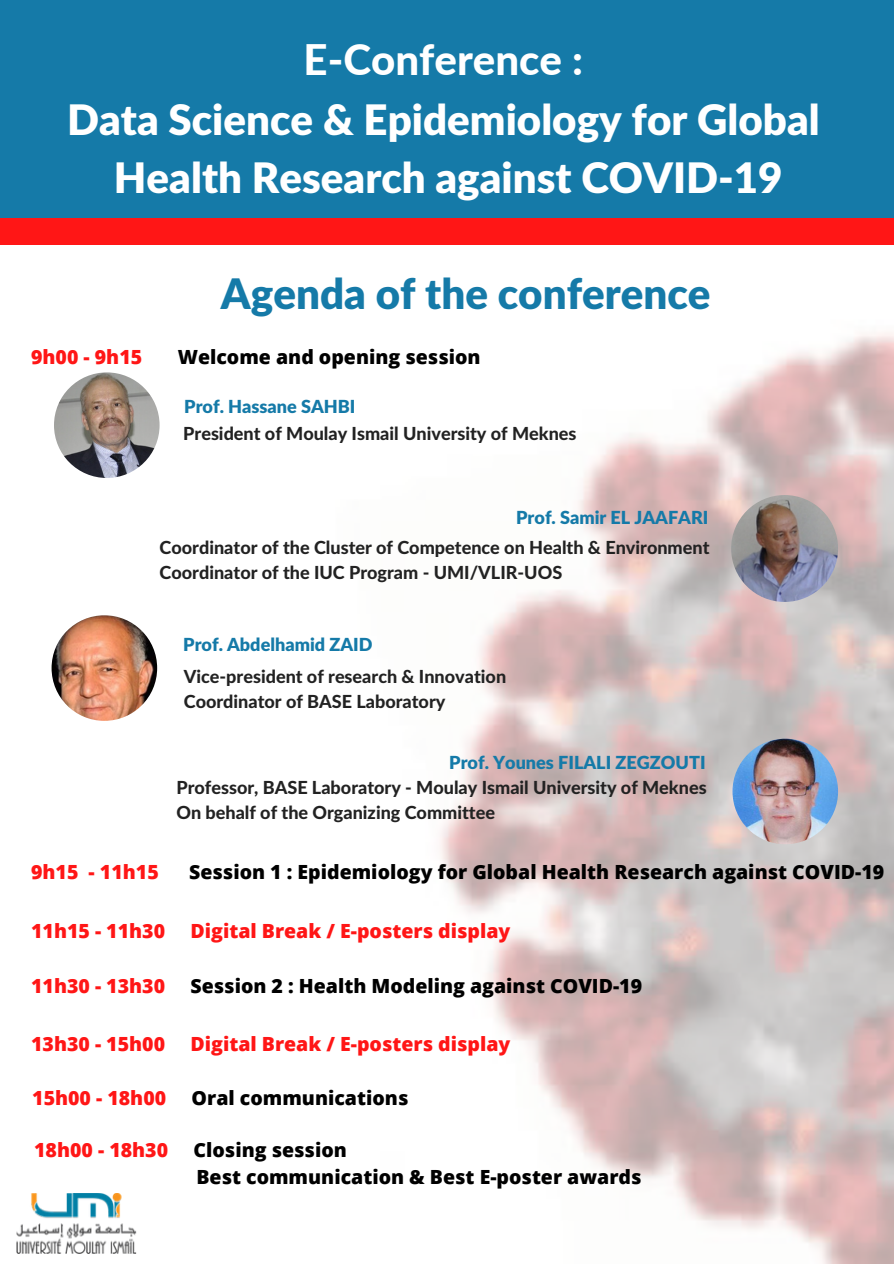
<style>
.page{position:relative;width:894px;height:1264px;background:#fff}
.page>*{position:absolute;margin:0;border:0;box-sizing:border-box;transform-origin:0 0}
.t1{font:900 42px/57.9px "Lato Latin";color:#fff;text-align:center}
.t2{font:900 42px "Lato Latin";color:#157aa8}
.t3{font:800 42px "Lato";color:#fff}
.t4{font:800 19.5px/27px "Open Sans";color:#000}
.t5{font:800 19.5px "Open Sans";color:#ff1616}
.t6{font:800 18px/24.8px "Lato Latin";color:#222}
.t7{font:900 18px "Lato Latin";color:#157aa8}
</style>
<div class="page">
<img style="left:247px;top:244px;width:646px;height:1019px">
<div style="left:0;top:167px;width:893px;height:77px;background:#ff1616"></div>
<div style="left:0;top:0;width:893px;height:217px;background:#157aa8"></div>
<img style="left:16px;top:1193px;width:121px;height:60px">
<img style="left:54px;top:372px;width:105px;height:106px;border-radius:50%">
<img style="left:731px;top:495px;width:106px;height:107px;border-radius:50%">
<img style="left:52px;top:615px;width:105px;height:106px;border-radius:50%">
<img style="left:732px;top:738px;width:105px;height:106px;border-radius:50%">
<h1 class="t3" style="left:303px;top:33px;width:281px">E-Conference :</h1>
<h1 class="t1" style="left:67px;top:89px;width:754px">Data Science &amp; Epidemiology for Global<br>Health Research against COVID-19</h1>
<h1 class="t2" style="left:221px;top:267px;width:491px">Agenda of the conference</h1>
<p class="t5" style="left:31px;top:343px;width:113px">9h00 - 9h15</p>
<p class="t4" style="left:178px;top:342px;width:304px">Welcome and opening session</p>
<p class="t7" style="left:184px;top:396px;width:173px">Prof. Hassane SAHBI</p>
<p class="t6" style="left:183px;top:420px;width:394px">President of Moulay Ismail University of Meknes</p>
<p class="t7" style="left:516px;top:506px;width:194px">Prof. Samir EL JAAFARI</p>
<p class="t6" style="left:159px;top:534px;width:551px">Coordinator of the Cluster of Competence on Health &amp; Environment<br>Coordinator of the IUC Program - UMI/VLIR-UOS</p>
<p class="t7" style="left:183px;top:633px;width:191px">Prof. Abdelhamid ZAID</p>
<p class="t6" style="left:184px;top:663px;width:324px">Vice-president of research &amp; Innovation<br>Coordinator of BASE Laboratory</p>
<p class="t7" style="left:449px;top:750px;width:258px">Prof. Younes FILALI ZEGZOUTI</p>
<p class="t6" style="left:176px;top:775px;width:531px">Professor, BASE Laboratory - Moulay Ismail University of Meknes<br>On behalf of the Organizing Committee</p>
<p class="t5" style="left:31px;top:858px;width:129px">9h15 - 11h15</p>
<p class="t4" style="left:189px;top:858px;width:696px">Session 1 : Epidemiology for Global Health Research against COVID-19</p>
<p class="t5" style="left:31px;top:917px;width:135px">11h15 - 11h30</p>
<p class="t5" style="left:190px;top:917px;width:321px">Digital Break / E-posters display</p>
<p class="t5" style="left:31px;top:972px;width:135px">11h30 - 13h30</p>
<p class="t4" style="left:190px;top:972px;width:453px">Session 2 : Health Modeling against COVID-19</p>
<p class="t5" style="left:31px;top:1029px;width:135px">13h30 - 15h00</p>
<p class="t5" style="left:190px;top:1029px;width:321px">Digital Break / E-posters display</p>
<p class="t5" style="left:32px;top:1083px;width:135px">15h00 - 18h00</p>
<p class="t4" style="left:191px;top:1083px;width:218px">Oral communications</p>
<p class="t5" style="left:34px;top:1135px;width:135px">18h00 - 18h30</p>
<p class="t4" style="left:193px;top:1135px;width:449px">Closing session<br>Best communication &amp; Best E-poster awards</p>
</div>
